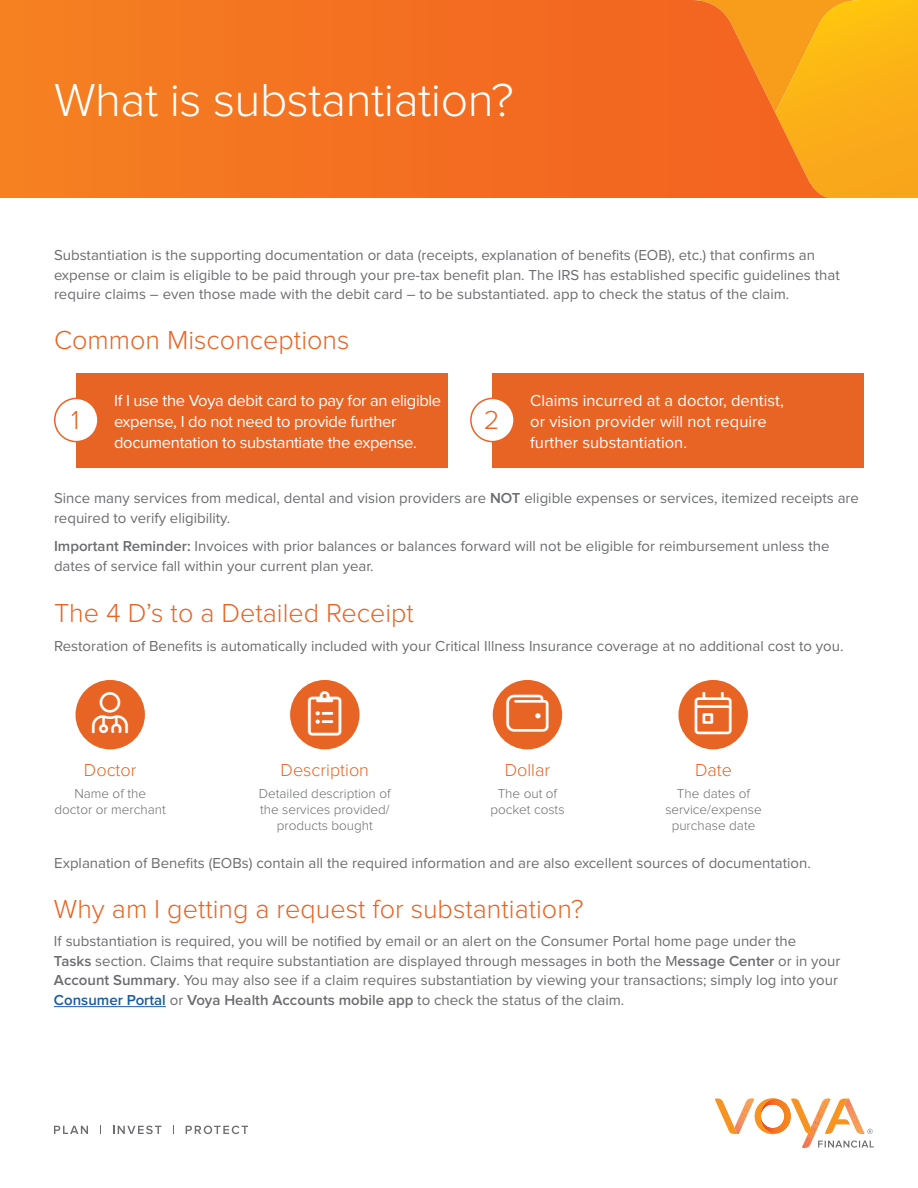
<style>
.page{position:relative;width:918px;height:1188px;background:#fff}
.page>*{position:absolute;margin:0;border:0;box-sizing:border-box;transform-origin:0 0}
.Voya___Subhead{font:300 48px "Proxima Nova";letter-spacing:-.01em;color:#fff}
.t1{font:300 44.4px "Font Awesome 5 Pro";color:#fff}
.t2{font:300 42.15px "Font Awesome 5 Pro";color:#fff}
.V-Subhead_Text{font:300 27px "Proxima Nova";color:#e86424}
.t3{font:300 18px "Proxima Nova";color:#e86424}
.V-Body_Text{font:16.5px/21px "Proxima Nova";letter-spacing:-.02em;color:#fff}
.V-Body_Text-2{font:16.5px/21px "Proxima Nova";color:#fff}
.V-Body_Text-3{font:15px/19.5px "Proxima Nova";color:#6c6d70}
.t4{font:300 13.5px/15.9px "Proxima Nova";color:#6c6d70;text-align:center}
.s1{font-weight:600}
.s2{font-weight:600;color:#175d9e}
</style>
<div class="page">
<svg style="left:830px;top:0;width:88px;height:198px;background:#fab017"></svg>
<svg style="left:0;top:0;width:830px;height:198px;background:#f37420"></svg>
<svg style="left:54px;top:1126px;width:34px;height:8px"></svg>
<svg style="left:113px;top:1126px;width:48px;height:8px"></svg>
<svg style="left:186px;top:1126px;width:62px;height:8px"></svg>
<svg style="left:715px;top:1098px;width:159px;height:50px"></svg>
<div style="left:76px;top:373px;width:372px;height:94px;background:#e86424"></div>
<div style="left:55px;top:398px;width:43px;height:44px;background:#fff;border-radius:50%"></div>
<div style="left:54px;top:398px;width:45px;height:44px;border:2px solid #e86424;border-radius:50%"></div>
<div style="left:492px;top:373px;width:372px;height:94px;background:#e86424"></div>
<div style="left:471px;top:398px;width:43px;height:44px;background:#fff;border-radius:50%"></div>
<div style="left:470px;top:398px;width:45px;height:44px;border:2px solid #e86424;border-radius:50%"></div>
<div style="left:75px;top:680px;width:70px;height:69px;background:#e86424;border-radius:50%"></div>
<div style="left:290px;top:680px;width:70px;height:69px;background:#e86424;border-radius:50%"></div>
<div style="left:493px;top:680px;width:69px;height:69px;background:#e86424;border-radius:50%"></div>
<div style="left:678px;top:680px;width:70px;height:69px;background:#e86424;border-radius:50%"></div>
<hr style="left:54px;top:1006px;width:112px;height:1px;background:#175d9e">
<p class="Voya___Subhead" style="left:54px;top:72px;width:461px">What is substantiation?</p>
<p class="V-Body_Text-3" style="left:54px;top:245px;width:787px">Substantiation is the supporting documentation or data (receipts, explanation of benefits (EOB), etc.) that confirms an expense or claim is eligible to be paid through your pre-tax benefit plan. The IRS has established specific guidelines that require claims – even those made with the debit card – to be substantiated. app to check the status of the claim.</p>
<p class="V-Subhead_Text" style="left:54px;top:324px;width:297px">Common Misconceptions</p>
<p class="V-Body_Text" style="left:114px;top:389px;width:329px">If I use the Voya debit card to pay for an eligible expense, I do not need to provide further documentation to substantiate the expense.</p>
<p class="V-Body_Text-2" style="left:530px;top:389px;width:255px">Claims incurred at a doctor, dentist, or vision provider will not require further substantiation.</p>
<p class="V-Subhead_Text" style="left:71px;top:404px;width:10px">1</p>
<p class="V-Subhead_Text" style="left:484px;top:404px;width:17px">2</p>
<p class="V-Body_Text-3" style="left:54px;top:488px;width:807px">Since many services from medical, dental and vision providers are <span class="s1">NOT</span> eligible expenses or services, itemized receipts are required to verify eligibility.</p>
<p class="V-Body_Text-3" style="left:54px;top:536px;width:777px"><span class="s1">Important Reminder:</span> Invoices with prior balances or balances forward will not be eligible for reimbursement unless the dates of service fall within your current plan year.</p>
<p class="V-Subhead_Text" style="left:54px;top:598px;width:361px">The 4 D’s to a Detailed Receipt</p>
<p class="V-Body_Text-3" style="left:54px;top:635px;width:791px">Restoration of Benefits is automatically included with your Critical Illness Insurance coverage at no additional cost to you.</p>
<p class="t3" style="left:84px;top:759px;width:54px">Doctor</p>
<p class="t4" style="left:55px;top:786px;width:113px">Name of the doctor or merchant</p>
<p class="t1" style="left:308px;top:691px;width:35px">●□●▲▼</p>
<p class="t3" style="left:281px;top:760px;width:90px">Description</p>
<p class="t4" style="left:259px;top:786px;width:133px">Detailed description of the services provided/ products bought</p>
<p class="t2" style="left:506px;top:692px;width:44px">●●▼</p>
<p class="t3" style="left:505px;top:760px;width:47px">Dollar</p>
<p class="t4" style="left:490px;top:786px;width:76px">The out of pocket costs</p>
<p class="t2" style="left:695px;top:692px;width:38px">●■</p>
<p class="t3" style="left:695px;top:760px;width:38px">Date</p>
<p class="t4" style="left:665px;top:786px;width:98px">The dates of service/expense purchase date</p>
<p class="V-Body_Text-3" style="left:54px;top:853px;width:758px">Explanation of Benefits (EOBs) contain all the required information and are also excellent sources of documentation.</p>
<p class="V-Subhead_Text" style="left:54px;top:893px;width:531px">Why am I getting a request for substantiation?</p>
<p class="V-Body_Text-3" style="left:54px;top:931px;width:788px">If substantiation is required, you will be notified by email or an alert on the Consumer Portal home page under the<br><span class="s1">Tasks</span> section. Claims that require substantiation are displayed through messages in both the M<span class="s1">essage Center</span> or in your <span class="s1">Account Summary</span>. You may also see if a claim requires substantiation by viewing your transactions; simply log into your <span class="s2">Consumer Portal</span> or <span class="s1">Voya Health Accounts mobile app</span> to check the status of the claim.</p>
</div>
